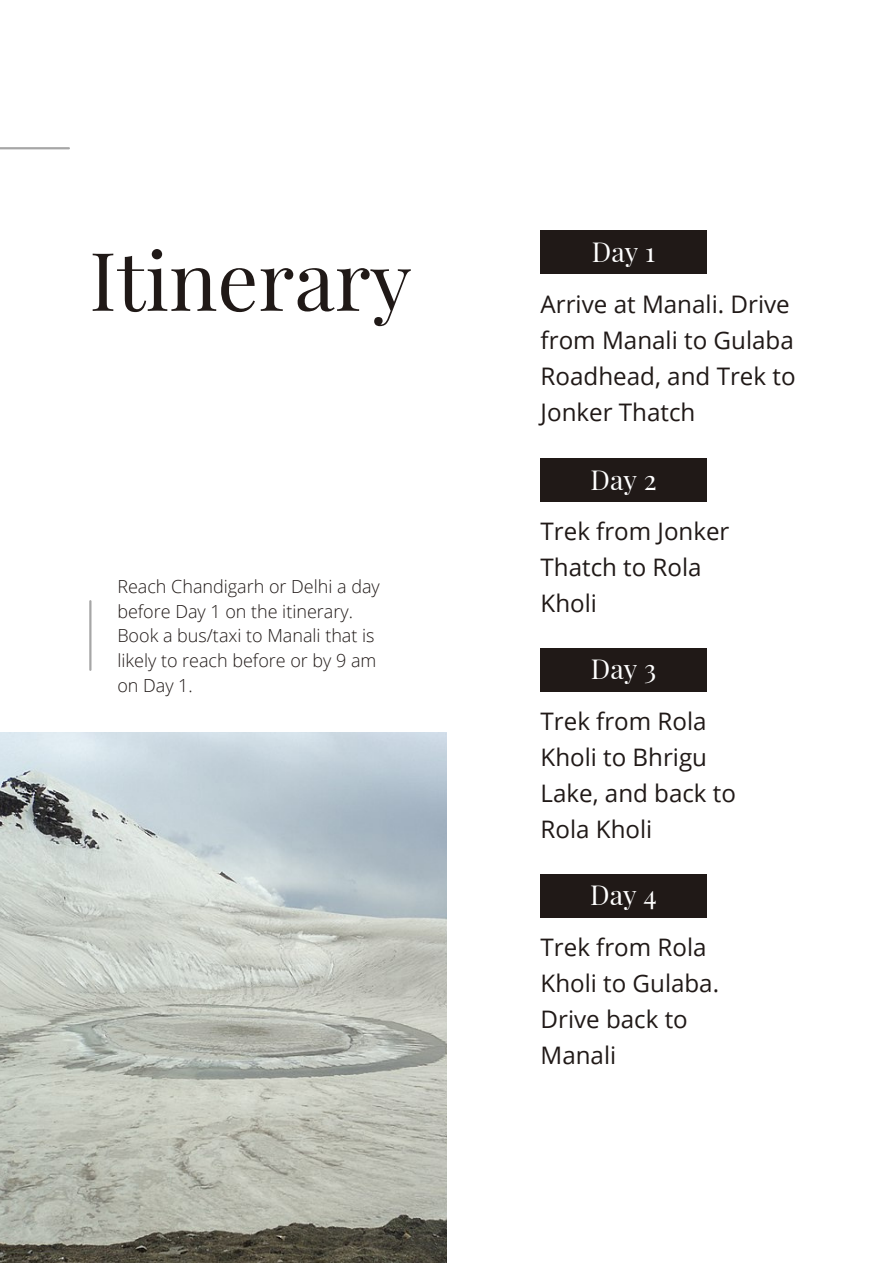
<style>
.page{position:relative;width:893px;height:1264px;background:#fff}
.page>*{position:absolute;margin:0;border:0;box-sizing:border-box;transform-origin:0 0}
.t1{font:80.85px "Playfair Display";color:#201917}
.t2{font:27px "Playfair Display";color:#fff}
.t3{font:24.15px/36px "Open Sans";color:#201917}
.t4{font:300 18px/24.8px "Open Sans";color:#201917}
</style>
<div class="page">
<hr style="left:0;top:147px;width:69px;height:2px;background:#a6a6a6">
<hr style="left:89px;top:601px;width:2px;height:68px;background:#a6a6a6">
<div style="left:540px;top:230px;width:167px;height:44px;background:#201917"></div>
<div style="left:540px;top:458px;width:167px;height:44px;background:#201917"></div>
<div style="left:540px;top:647px;width:167px;height:44px;background:#201917"></div>
<div style="left:540px;top:873px;width:167px;height:44px;background:#201917"></div>
<img style="left:0;top:732px;width:447px;height:530px">
<h1 class="t1" style="left:89px;top:223px;width:324px">Itinerary</h1>
<p class="t2" style="left:592px;top:233px;width:65px">Day 1</p>
<p class="t3" style="left:540px;top:285px;width:256px">Arrive at Manali. Drive from Manali to Gulaba<br>Roadhead, and Trek to<br>Jonker Thatch</p>
<p class="t4" style="left:117px;top:573px;width:264px">Reach Chandigarh or Delhi a day before Day 1 on the itinerary.<br>Book a bus/taxi to Manali that is likely to reach before or by 9 am on Day 1.</p>
<p class="t2" style="left:590px;top:460px;width:68px">Day 2</p>
<p class="t3" style="left:540px;top:513px;width:190px">Trek from Jonker<br>Thatch to Rola<br>Kholi</p>
<p class="t2" style="left:590px;top:650px;width:67px">Day 3</p>
<p class="t3" style="left:540px;top:702px;width:197px">Trek from Rola<br>Kholi to Bhrigu<br>Lake, and back to<br>Rola Kholi</p>
<p class="t2" style="left:590px;top:876px;width:68px">Day 4</p>
<p class="t3" style="left:540px;top:928px;width:180px">Trek from Rola<br>Kholi to Gulaba.<br>Drive back to<br>Manali</p>
</div>
